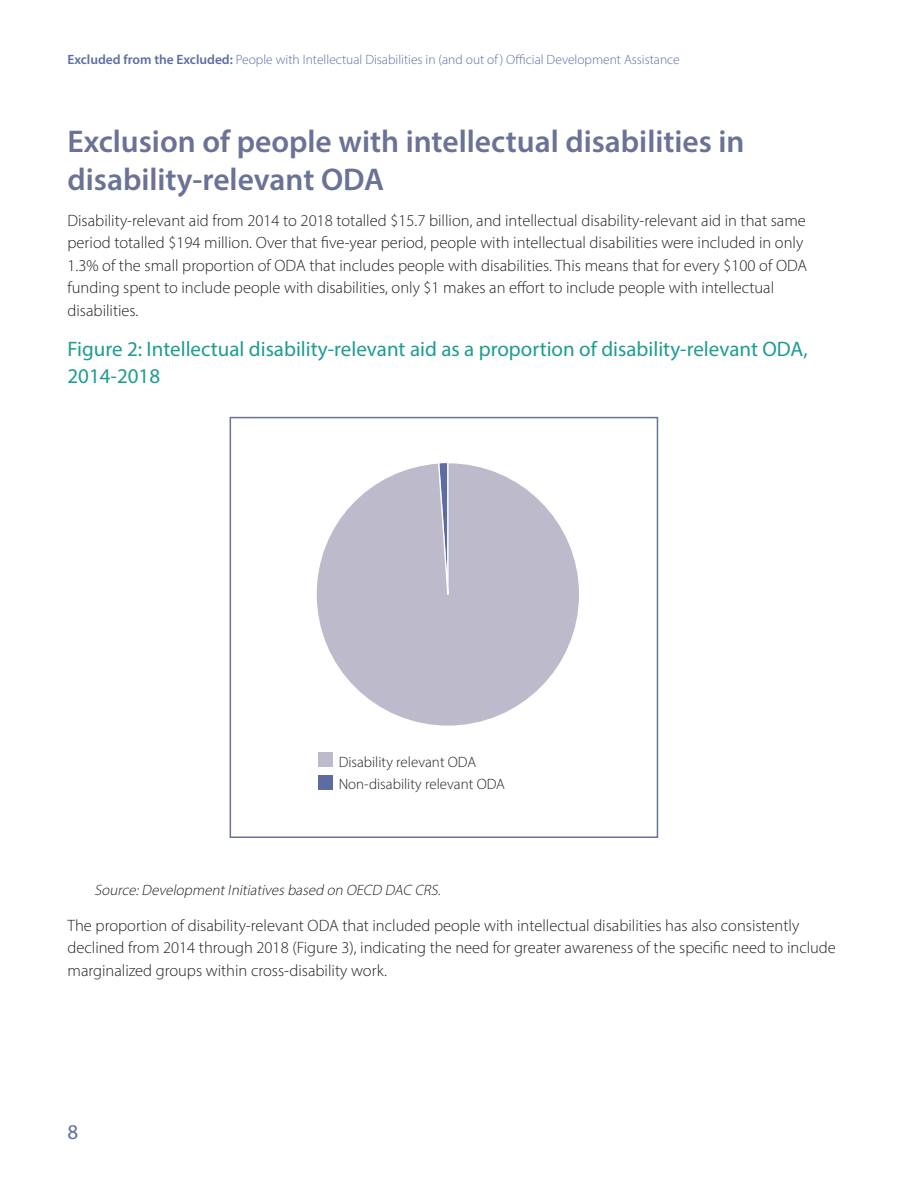
<style>
.page{position:relative;width:918px;height:1188px;background:#fff}
.page>*{position:absolute;margin:0;border:0;box-sizing:border-box;transform-origin:0 0}
.sub_sub{font:600 31.5px/37.5px "Myriad Pro";color:#6a7295}
.Figure{font:21px/27px "Myriad Pro";color:#1d9d8f}
.t1{font:21px "Myriad Pro";color:#5d6da2}
.body{font:300 16.5px/22.5px "Myriad Pro";color:#231f20}
.source{font:italic 300 15px "Myriad Pro";color:#231f20}
.bullet{font:300 15px "Myriad Pro";color:#231f20}
.t2{font:300 13.5px "Myriad Pro";color:#5d6da2}
.s1{font-weight:600}
</style>
<div class="page">
<div style="left:316px;top:463px;width:264px;height:263px;background:#bdbacb;border-radius:131px"></div>
<div style="left:318px;top:753px;width:14px;height:14px;background:#bdbacb"></div>
<div style="left:318px;top:775px;width:14px;height:14px;background:#5d6da2"></div>
<div style="left:230px;top:417px;width:428px;height:421px;border:2px solid #6a7295"></div>
<p class="t2" style="left:68px;top:52px;width:614px"><span class="s1">Excluded from the Excluded:</span> People with Intellectual Disabilities in (and out of ) Official Development Assistance</p>
<p class="sub_sub" style="left:68px;top:122px;width:679px">Exclusion of people with intellectual disabilities in disability-relevant ODA</p>
<p class="body" style="left:68px;top:209px;width:741px">Disability-relevant aid from 2014 to 2018 totalled $15.7 billion, and intellectual disability-relevant aid in that same period totalled $194 million. Over that five-year period, people with intellectual disabilities were included in only 1.3% of the small proportion of ODA that includes people with disabilities. This means that for every $100 of ODA funding spent to include people with disabilities, only $1 makes an effort to include people with intellectual disabilities.</p>
<p class="Figure" style="left:68px;top:335px;width:742px">Figure 2: Intellectual disability-relevant aid as a proportion of disability-relevant ODA,<br>2014-2018</p>
<p class="bullet" style="left:339px;top:753px;width:139px">Disability relevant ODA</p>
<p class="bullet" style="left:339px;top:775px;width:168px">Non-disability relevant ODA</p>
<p class="source" style="left:95px;top:881px;width:351px">Source:DevelopmentInitiativesbased on OECD DAC CRS.</p>
<p class="body" style="left:68px;top:914px;width:770px">The proportion of disability-relevant ODA that included people with intellectual disabilities has also consistently declined from 2014 through 2018 (Figure 3), indicating the need for greater awareness of the specific need to include marginalized groups within cross-disability work.</p>
<p class="t1" style="left:68px;top:1119px;width:12px">8</p>
</div>
